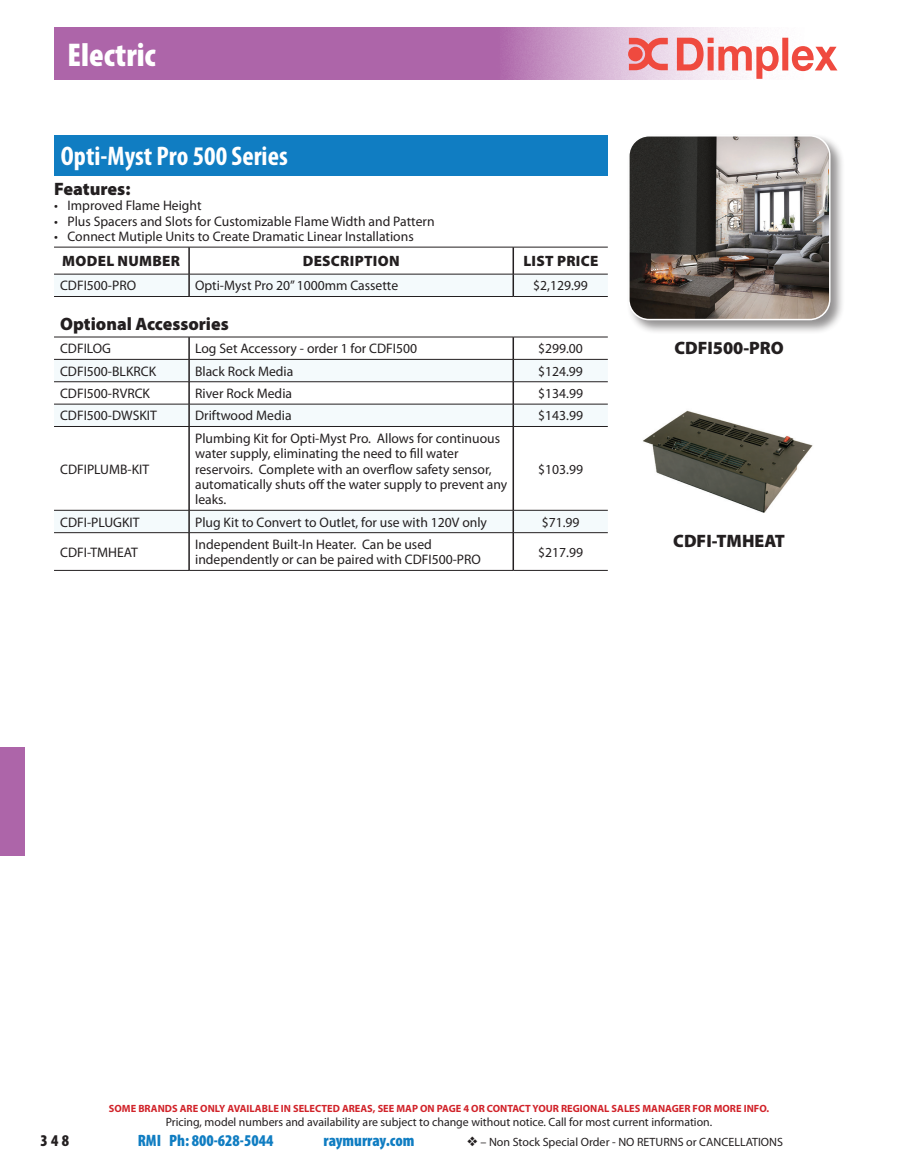
<style>
.page{position:relative;width:905px;height:1168px;background:#fff}
.page>*{position:absolute;margin:0;border:0;box-sizing:border-box;transform-origin:0 0}
.t1{font:900 condensed 33px "Myriad Pro";color:#fff}
.t2{font:700 condensed 27px "Myriad Pro";color:#fff}
.t3{font:900 18px "Myriad Pro";color:#231f20}
.t4{font:900 condensed 16.5px "Myriad Pro";color:#107dc2}
.t5{font:900 condensed 16.5px "Myriad Pro";color:#231f20}
.t6{font:900 15px "Myriad Pro";letter-spacing:.02em;color:#231f20}
.t7{font:13.8px/15.3px "Myriad Pro";color:#231f20}
.t8{font:12px "Myriad Pro";color:#231f20}
.t9{font:700 10.5px "Myriad Pro";color:#d1232a}
</style>
<div class="page">
<div style="left:54px;top:135px;width:554px;height:41px;background:#107dc2"></div>
<svg style="left:54px;top:275px;width:554px;height:62px"></svg>
<svg style="left:54px;top:358px;width:554px;height:212px"></svg>
<hr style="left:54px;top:247px;width:135px;height:1px;background:#231f20">
<hr style="left:189px;top:247px;width:324px;height:1px;background:#231f20">
<hr style="left:513px;top:247px;width:95px;height:1px;background:#231f20">
<hr style="left:54px;top:274px;width:135px;height:1px;background:#231f20">
<hr style="left:189px;top:274px;width:324px;height:1px;background:#231f20">
<hr style="left:513px;top:274px;width:95px;height:1px;background:#231f20">
<hr style="left:54px;top:296px;width:135px;height:1px;background:#231f20">
<hr style="left:189px;top:296px;width:324px;height:1px;background:#231f20">
<hr style="left:513px;top:296px;width:95px;height:1px;background:#231f20">
<hr style="left:54px;top:337px;width:135px;height:1px;background:#231f20">
<hr style="left:189px;top:337px;width:324px;height:1px;background:#231f20">
<hr style="left:513px;top:337px;width:95px;height:1px;background:#231f20">
<hr style="left:54px;top:359px;width:135px;height:1px;background:#231f20">
<hr style="left:189px;top:359px;width:324px;height:1px;background:#231f20">
<hr style="left:513px;top:359px;width:95px;height:1px;background:#231f20">
<hr style="left:54px;top:381px;width:135px;height:1px;background:#231f20">
<hr style="left:189px;top:381px;width:324px;height:1px;background:#231f20">
<hr style="left:513px;top:381px;width:95px;height:1px;background:#231f20">
<hr style="left:54px;top:404px;width:135px;height:1px;background:#231f20">
<hr style="left:189px;top:404px;width:324px;height:1px;background:#231f20">
<hr style="left:513px;top:404px;width:95px;height:1px;background:#231f20">
<hr style="left:54px;top:426px;width:135px;height:1px;background:#231f20">
<hr style="left:189px;top:426px;width:324px;height:1px;background:#231f20">
<hr style="left:513px;top:426px;width:95px;height:1px;background:#231f20">
<hr style="left:54px;top:510px;width:135px;height:1px;background:#231f20">
<hr style="left:189px;top:510px;width:324px;height:1px;background:#231f20">
<hr style="left:513px;top:510px;width:95px;height:1px;background:#231f20">
<hr style="left:54px;top:532px;width:135px;height:1px;background:#231f20">
<hr style="left:189px;top:532px;width:324px;height:1px;background:#231f20">
<hr style="left:513px;top:532px;width:95px;height:1px;background:#231f20">
<hr style="left:512px;top:247px;width:2px;height:27px;background:#231f20">
<hr style="left:188px;top:274px;width:2px;height:22px;background:#231f20">
<hr style="left:512px;top:274px;width:2px;height:22px;background:#231f20">
<hr style="left:188px;top:337px;width:2px;height:22px;background:#231f20">
<hr style="left:512px;top:337px;width:2px;height:22px;background:#231f20">
<hr style="left:188px;top:359px;width:2px;height:22px;background:#231f20">
<hr style="left:512px;top:359px;width:2px;height:22px;background:#231f20">
<hr style="left:188px;top:382px;width:2px;height:22px;background:#231f20">
<hr style="left:512px;top:382px;width:2px;height:22px;background:#231f20">
<hr style="left:188px;top:404px;width:2px;height:22px;background:#231f20">
<hr style="left:512px;top:404px;width:2px;height:22px;background:#231f20">
<hr style="left:188px;top:427px;width:2px;height:83px;background:#231f20">
<hr style="left:512px;top:427px;width:2px;height:83px;background:#231f20">
<hr style="left:188px;top:510px;width:2px;height:22px;background:#231f20">
<hr style="left:512px;top:510px;width:2px;height:22px;background:#231f20">
<hr style="left:188px;top:533px;width:2px;height:37px;background:#231f20">
<hr style="left:512px;top:533px;width:2px;height:37px;background:#231f20">
<hr style="left:54px;top:570px;width:135px;height:1px;background:#231f20">
<hr style="left:189px;top:570px;width:324px;height:1px;background:#231f20">
<hr style="left:513px;top:570px;width:95px;height:1px;background:#231f20">
<hr style="left:188px;top:247px;width:2px;height:27px;background:#231f20">
<div style="left:626px;top:134px;width:219px;height:201px;background:#231f20;opacity:.49"></div>
<img style="left:628px;top:136px;width:201px;height:184px">
<div style="left:628px;top:135px;width:202px;height:185px;border:2px solid #fff;border-radius:20px"></div>
<img style="left:643px;top:410px;width:170px;height:103px">
<div style="left:628px;top:379px;width:202px;height:185px;border:2px solid #fff;border-radius:20px"></div>
<svg style="left:54px;top:27px;width:735px;height:53px;background:#b778b3"></svg>
<svg style="left:628px;top:38px;width:209px;height:41px"></svg>
<div style="left:0;top:747px;width:25px;height:108px;background:#ad65a9"></div>
<h1 class="t1" style="left:68px;top:34px;width:90px">Electric</h1>
<h2 class="t2" style="left:61px;top:140px;width:228px">Opti-Myst Pro 500 Series</h2>
<h3 class="t3" style="left:54px;top:177px;width:78px">Features:</h3>
<p class="t7" style="left:54px;top:198px;width:149px">• Improved Flame Height</p>
<p class="t7" style="left:54px;top:213px;width:382px">• Plus Spacers and Slots for Customizable Flame Width and Pattern</p>
<p class="t7" style="left:54px;top:229px;width:361px">• Connect Mutiple Units to Create Dramatic Linear Installations</p>
<p class="t6" style="left:62px;top:251px;width:119px">MODEL NUMBER</p>
<p class="t6" style="left:303px;top:251px;width:98px">DESCRIPTION</p>
<p class="t6" style="left:523px;top:251px;width:77px">LIST PRICE</p>
<p class="t7" style="left:60px;top:278px;width:78px">CDFI500-PRO</p>
<p class="t7" style="left:195px;top:278px;width:205px">Opti-Myst Pro 20” 1000mm Cassette</p>
<p class="t7" style="left:533px;top:278px;width:56px">$2,129.99</p>
<h3 class="t3" style="left:60px;top:312px;width:170px">Optional Accessories</h3>
<p class="t7" style="left:60px;top:341px;width:53px">CDFILOG</p>
<p class="t7" style="left:195px;top:341px;width:224px">Log Set Accessory - order 1 for CDFI500</p>
<p class="t7" style="left:538px;top:341px;width:46px">$299.00</p>
<p class="t7" style="left:60px;top:363px;width:98px">CDFI500-BLKRCK</p>
<p class="t7" style="left:195px;top:363px;width:100px">Black Rock Media</p>
<p class="t7" style="left:538px;top:363px;width:46px">$124.99</p>
<p class="t7" style="left:60px;top:386px;width:91px">CDFI500-RVRCK</p>
<p class="t7" style="left:195px;top:386px;width:98px">River Rock Media</p>
<p class="t7" style="left:538px;top:386px;width:46px">$134.99</p>
<p class="t7" style="left:60px;top:408px;width:98px">CDFI500-DWSKIT</p>
<p class="t7" style="left:195px;top:408px;width:98px">Driftwood Media</p>
<p class="t7" style="left:538px;top:408px;width:46px">$143.99</p>
<p class="t7" style="left:60px;top:461px;width:90px">CDFIPLUMB-KIT</p>
<p class="t7" style="left:195px;top:430px;width:313px">Plumbing Kit for Opti-Myst Pro. Allows for continuous water supply, eliminating the need to fill water reservoirs. Complete with an overflow safety sensor, automatically shuts off the water supply to prevent any leaks.</p>
<p class="t7" style="left:538px;top:461px;width:46px">$103.99</p>
<p class="t7" style="left:60px;top:514px;width:81px">CDFI-PLUGKIT</p>
<p class="t7" style="left:195px;top:514px;width:293px">Plug Kit to Convert to Outlet, for use with 120V only</p>
<p class="t7" style="left:541px;top:514px;width:39px">$71.99</p>
<p class="t7" style="left:60px;top:544px;width:79px">CDFI-TMHEAT</p>
<p class="t7" style="left:195px;top:536px;width:287px">Independent Built-In Heater. Can be used independently or can be paired with CDFI500-PRO</p>
<p class="t7" style="left:538px;top:544px;width:46px">$217.99</p>
<h3 class="t3" style="left:674px;top:336px;width:111px">CDFI500-PRO</h3>
<h3 class="t3" style="left:673px;top:529px;width:113px">CDFI-TMHEAT</h3>
<p class="t9" style="left:109px;top:1102px;width:661px">SOME BRANDS ARE ONLY AVAILABLE IN SELECTED AREAS, SEE MAP ON PAGE 4 OR CONTACT YOUR REGIONAL SALES MANAGER FOR MORE INFO.</p>
<p class="t8" style="left:166px;top:1115px;width:548px">Pricing, model numbers and availability are subject to change without notice. Call for most current information.</p>
<p class="t5" style="left:40px;top:1130px;width:30px">348</p>
<p class="t4" style="left:138px;top:1130px;width:137px">RMI Ph: 800-628-5044</p>
<p class="t4" style="left:323px;top:1130px;width:92px">raymurray.com</p>
<p class="t8" style="left:467px;top:1134px;width:317px">❖ – Non Stock Special Order - NO RETURNS or CANCELLATIONS</p>
</div>
